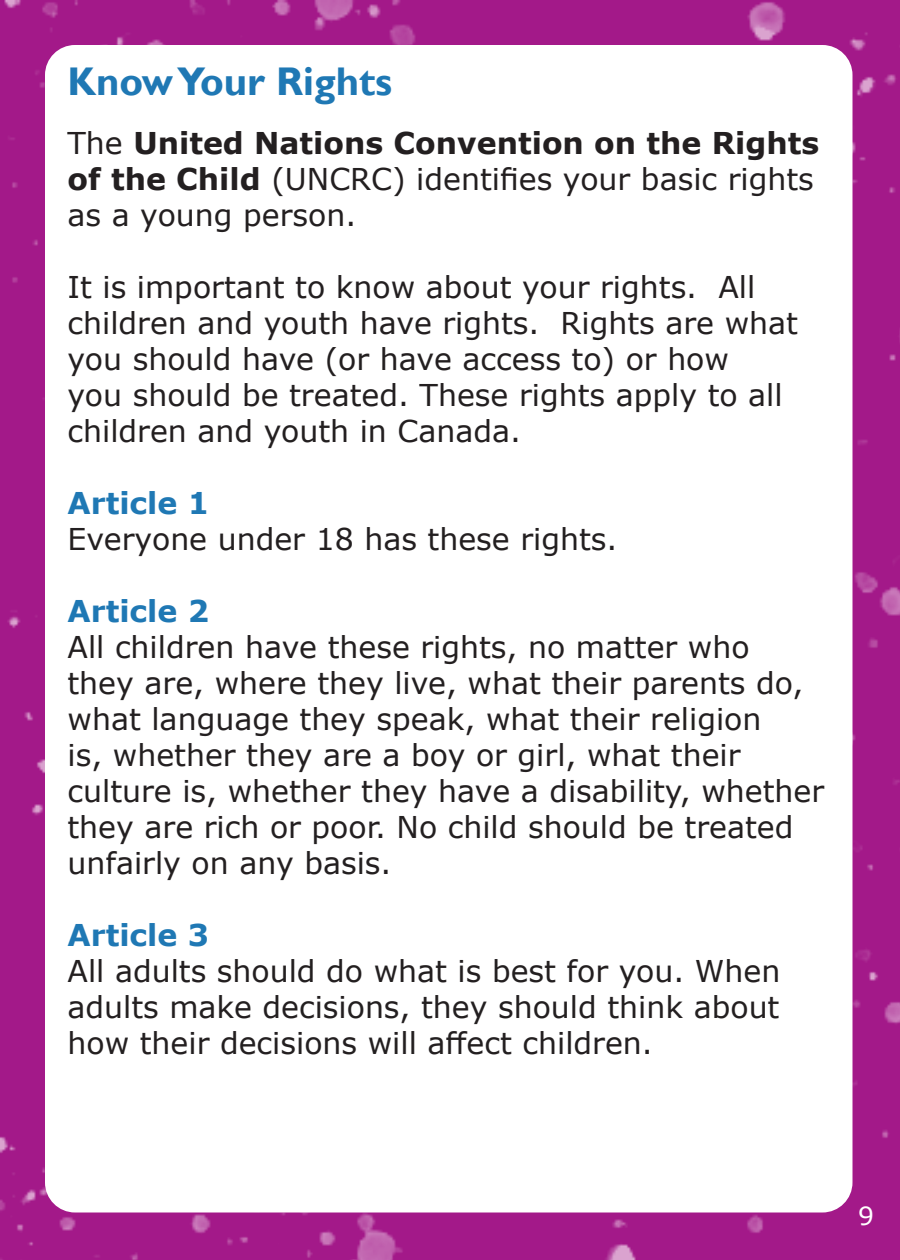
<style>
.page{position:relative;width:900px;height:1260px;background:#fff}
.page>*{position:absolute;margin:0;border:0;box-sizing:border-box;transform-origin:0 0}
.Heading{font:700 40px "Gill Sans";color:#1f78b4}
.t1{font:30px/36px "Verdana";color:#231f20}
.t2{font:700 30px "Verdana";color:#1f78b4}
.t3{font:25px "Verdana";color:#fff}
.s1{font-weight:700}
</style>
<div class="page">
<img style="left:1px;top:0;width:899px;height:1260px">
<hr style="left:0;top:0;width:1px;height:1260px;background:#e5027f">
<p class="Heading" style="left:68px;top:58px;width:326px">Know Your Rights</p>
<p class="t1" style="left:68px;top:124px;width:753px">The <span class="s1">United Nations Convention on the Rights of the Child</span> (UNCRC) identifies your basic rights as a young person.</p>
<p class="t1" style="left:68px;top:268px;width:732px">It is important to know about your rights. All children and youth have rights. Rights are what you should have (or have access to) or how<br>you should be treated. These rights apply to all children and youth in Canada.</p>
<p class="t2" style="left:68px;top:481px;width:143px">Article 1</p>
<p class="t1" style="left:68px;top:520px;width:551px">Everyone under 18 has these rights.</p>
<p class="t2" style="left:68px;top:589px;width:143px">Article 2</p>
<p class="t1" style="left:68px;top:628px;width:758px">All children have these rights, no matter who<br>they are, where they live, what their parents do, what language they speak, what their religion<br>is, whether they are a boy or girl, what their culture is, whether they have a disability, whether they are rich or poor. No child should be treated unfairly on any basis.</p>
<p class="t2" style="left:68px;top:913px;width:143px">Article 3</p>
<p class="t1" style="left:68px;top:952px;width:714px;text-align:justify">All adults should do what is best for you. When adults make decisions, they should think about how their decisions will affect children.</p>
<p class="t3" style="left:858px;top:1198px;width:17px">9</p>
</div>
